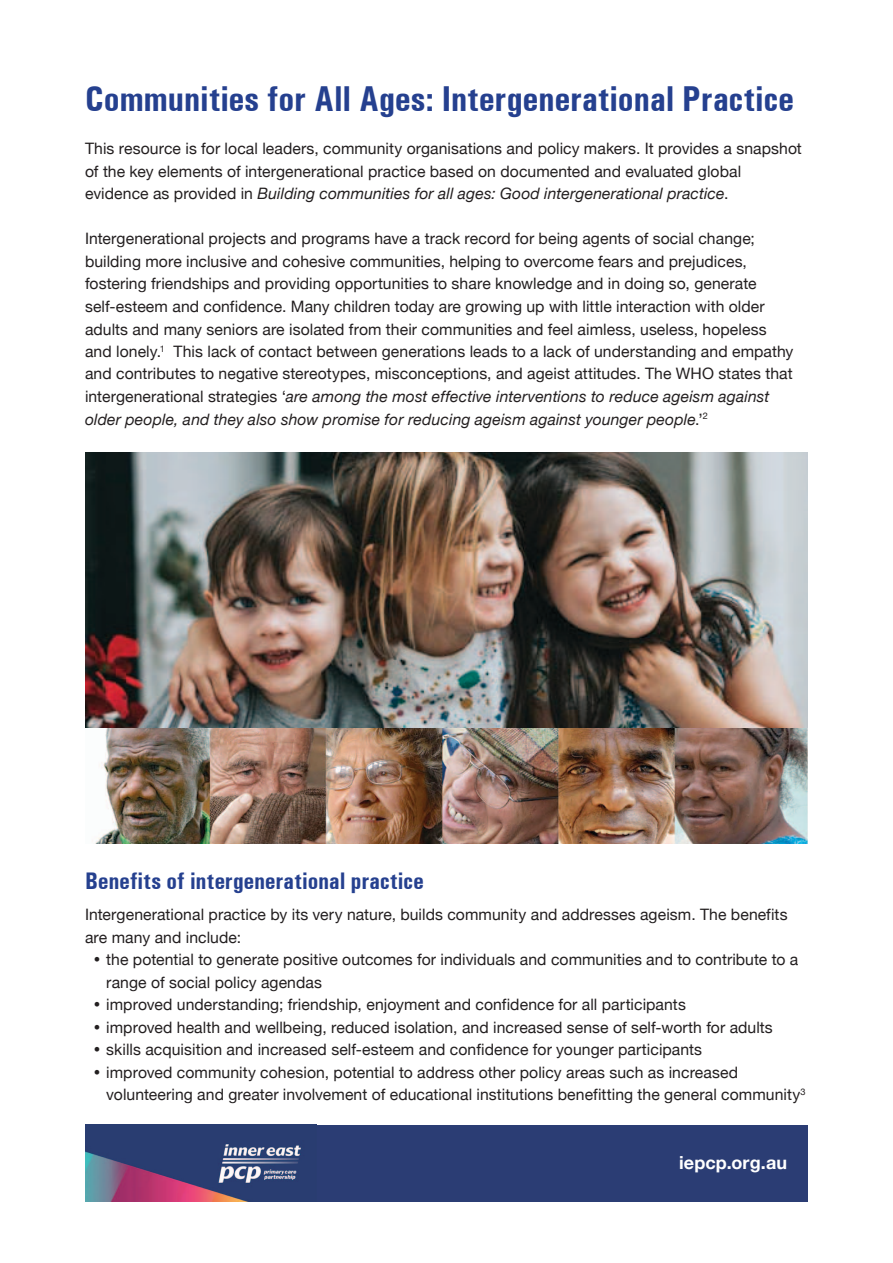
<style>
.page{position:relative;width:893px;height:1263px;background:#fff}
.page>*{position:absolute;margin:0;border:0;box-sizing:border-box;transform-origin:0 0}
.t1{font:700 condensed 36px "Univers";color:#25408f}
.t2{font:700 condensed 24px "Univers";letter-spacing:.005em;color:#25408f}
.t3{font:700 18px "Helvetica Neue";letter-spacing:.005em;color:#fff}
.t4{font:15.75px/22.5px "Helvetica Neue";letter-spacing:.005em;color:#231f20}
.s1{font-style:italic}
</style>
<div class="page">
<img style="left:85px;top:452px;width:723px;height:276px">
<img style="left:95px;top:728px;width:713px;height:116px">
<div style="left:85px;top:1125px;width:723px;height:76px;background:#2b3d74"></div>
<img style="left:85px;top:1124px;width:231px;height:77px">
<h1 class="t1" style="left:85px;top:77px;width:710px">Communities for All Ages: Intergenerational Practice</h1>
<p class="t4" style="left:85px;top:138px;width:718px">This resource is for local leaders, community organisations and policy makers. It provides a snapshot of the key elements of intergenerational practice based on documented and evaluated global evidence as provided in <span class="s1">Building communities for all ages: Good intergenerational practice</span>.</p>
<p class="t4" style="left:85px;top:229px;width:710px">Intergenerational projects and programs have a track record for being agents of social change; building more inclusive and cohesive communities, helping to overcome fears and prejudices, fostering friendships and providing opportunities to share knowledge and in doing so, generate self-esteem and confidence. Many children today are growing up with little interaction with older adults and many seniors are isolated from their communities and feel aimless, useless, hopeless and lonely.<sup>1</sup> This lack of contact between generations leads to a lack of understanding and empathy and contributes to negative stereotypes, misconceptions, and ageist attitudes. The WHO states that intergenerational strategies ‘<span class="s1">are among the most effective interventions to reduce ageism against older people, and they also show promise for reducing ageism against younger people</span>.’<sup>2</sup></p>
<h2 class="t2" style="left:85px;top:866px;width:340px">Benefits of intergenerational practice</h2>
<p class="t4" style="left:85px;top:904px;width:704px">Intergenerational practice by its very nature, builds community and addresses ageism. The benefits are many and include:</p>
<p class="t4" style="left:106px;top:949px;width:693px;text-indent:-13px">• the potential to generate positive outcomes for individuals and communities and to contribute to a range of social policy agendas</p>
<p class="t4" style="left:94px;top:994px;width:594px">• improved understanding; friendship, enjoyment and confidence for all participants</p>
<p class="t4" style="left:94px;top:1017px;width:681px">• improved health and wellbeing, reduced isolation, and increased sense of self-worth for adults</p>
<p class="t4" style="left:94px;top:1039px;width:610px">• skills acquisition and increased self-esteem and confidence for younger participants</p>
<p class="t4" style="left:106px;top:1062px;width:701px;text-indent:-13px">• improved community cohesion, potential to address other policy areas such as increased volunteering and greater involvement of educational institutions benefitting the general community<sup>3</sup></p>
<p class="t3" style="left:679px;top:1148px;width:109px">iepcp.org.au</p>
</div>
